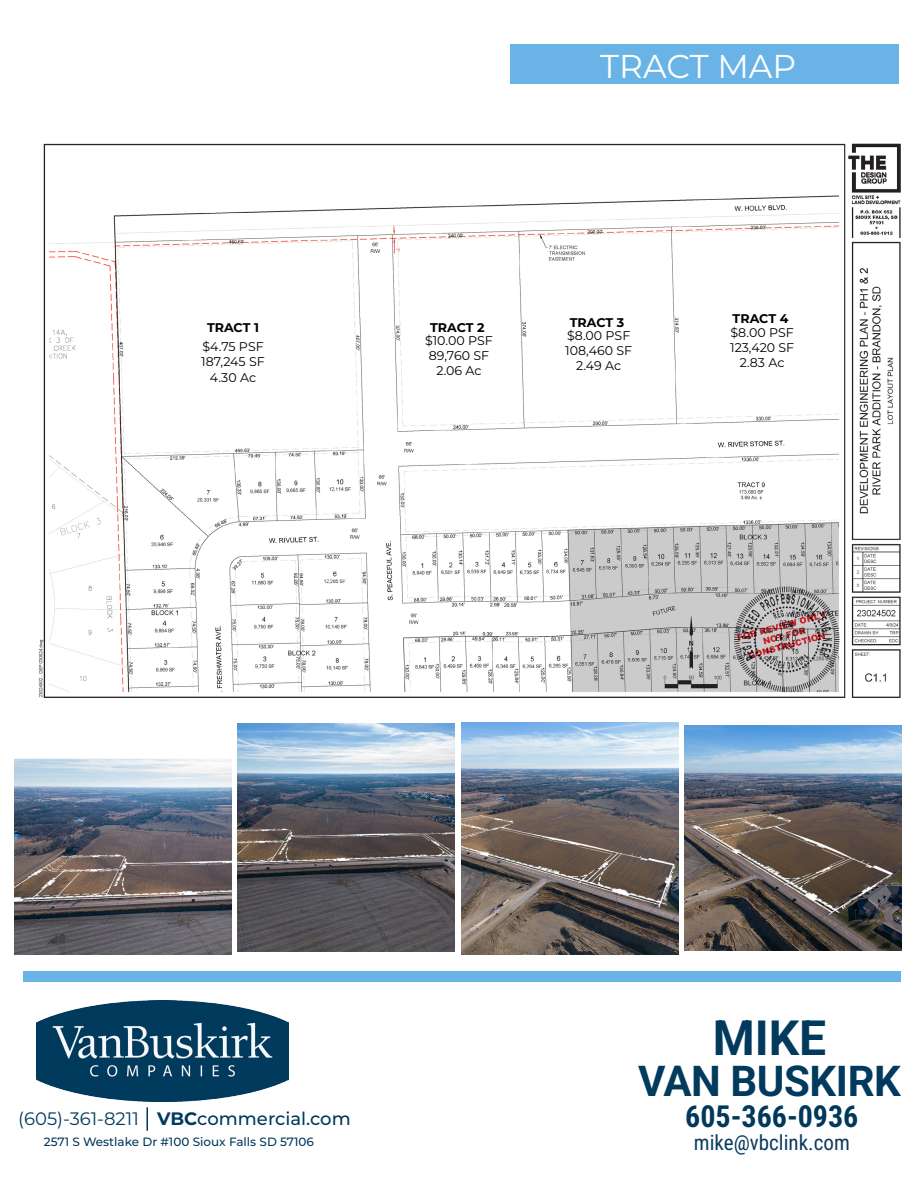
<style>
.page{position:relative;width:918px;height:1188px;background:#fff}
.page>*{position:absolute;margin:0;border:0;box-sizing:border-box;transform-origin:0 0}
.t1{font:700 48px "Roboto";color:#013a5d}
.t2{font:700 42px "Roboto";letter-spacing:-.01em;color:#013a5d}
.t3{font:33px "Montserrat";color:#fff}
.t4{font:700 30px "Roboto Condensed";color:#00395c}
.t5{font:21px "Roboto Condensed";color:#0a3a5d}
.t6{font:18px "Montserrat";color:#003a5d}
.t7{font:12.6px/15.1px "Montserrat";color:#000;text-align:center}
.t8{font:500 12px "Montserrat";color:#003a5d}
.s1{font-weight:700}
.s2{font-weight:500}
</style>
<div class="page">
<div style="left:510px;top:44px;width:389px;height:44px;background:#69b3e7"></div>
<img style="left:36px;top:1001px;width:252px;height:100px">
<svg style="left:147px;top:1107px;width:1px;height:24px"></svg>
<div style="left:23px;top:971px;width:878px;height:11px;background:#69b3e7"></div>
<img style="left:38px;top:84px;width:864px;height:644px">
<div style="left:219px;top:329px;width:36px;height:29px;background:#fff"></div>
<div style="left:442px;top:317px;width:36px;height:29px;background:#fff"></div>
<div style="left:573px;top:313px;width:36px;height:29px;background:#fff"></div>
<div style="left:743px;top:274px;width:36px;height:29px;background:#fff"></div>
<img style="left:14px;top:723px;width:217px;height:231px">
<img style="left:461px;top:723px;width:217px;height:232px">
<img style="left:238px;top:724px;width:217px;height:227px">
<img style="left:684px;top:726px;width:218px;height:225px">
<p class="t7" style="left:202px;top:317px;width:63px;line-height:19.5px"><span class="s1">TRACT 1 </span>$4.75 PSF</p>
<p class="t7" style="left:201px;top:354px;width:65px">187,245 SF<br>4.30 Ac</p>
<p class="t3" style="left:600px;top:44px;width:198px">TRACT MAP</p>
<p class="t7" style="left:425px;top:320px;width:69px;line-height:13.6px"><span class="s1">TRACT 2 </span>$10.00 PSF</p>
<p class="t7" style="left:429px;top:348px;width:62px">89,760 SF<br>2.06 Ac</p>
<p class="t7" style="left:567px;top:315px;width:65px;line-height:13.6px;text-align:left"><span class="s1">TRACT 3 </span>$8.00 PSF</p>
<p class="t7" style="left:565px;top:343px;width:68px">108,460 SF<br>2.49 Ac</p>
<p class="t7" style="left:731px;top:311px;width:65px;line-height:13.6px;text-align:left"><span class="s1">TRACT 4 </span>$8.00 PSF</p>
<p class="t7" style="left:730px;top:339px;width:66px">123,420 SF<br>2.83 Ac</p>
<p class="t6" style="left:18px;top:1106px;width:334px">(605)-361-8211 <span class="s1">VBC</span><span class="s2">commercial.com</span></p>
<p class="t8" style="left:44px;top:1133px;width:272px">2571 S Westlake Dr #100 Sioux Falls SD 57106</p>
<p class="t1" style="left:713px;top:1005px;width:115px">MIKE</p>
<p class="t2" style="left:638px;top:1051px;width:264px">VAN BUSKIRK</p>
<p class="t4" style="left:685px;top:1095px;width:175px">605-366-0936</p>
<p class="t5" style="left:694px;top:1128px;width:158px">mike@vbclink.com</p>
</div>
